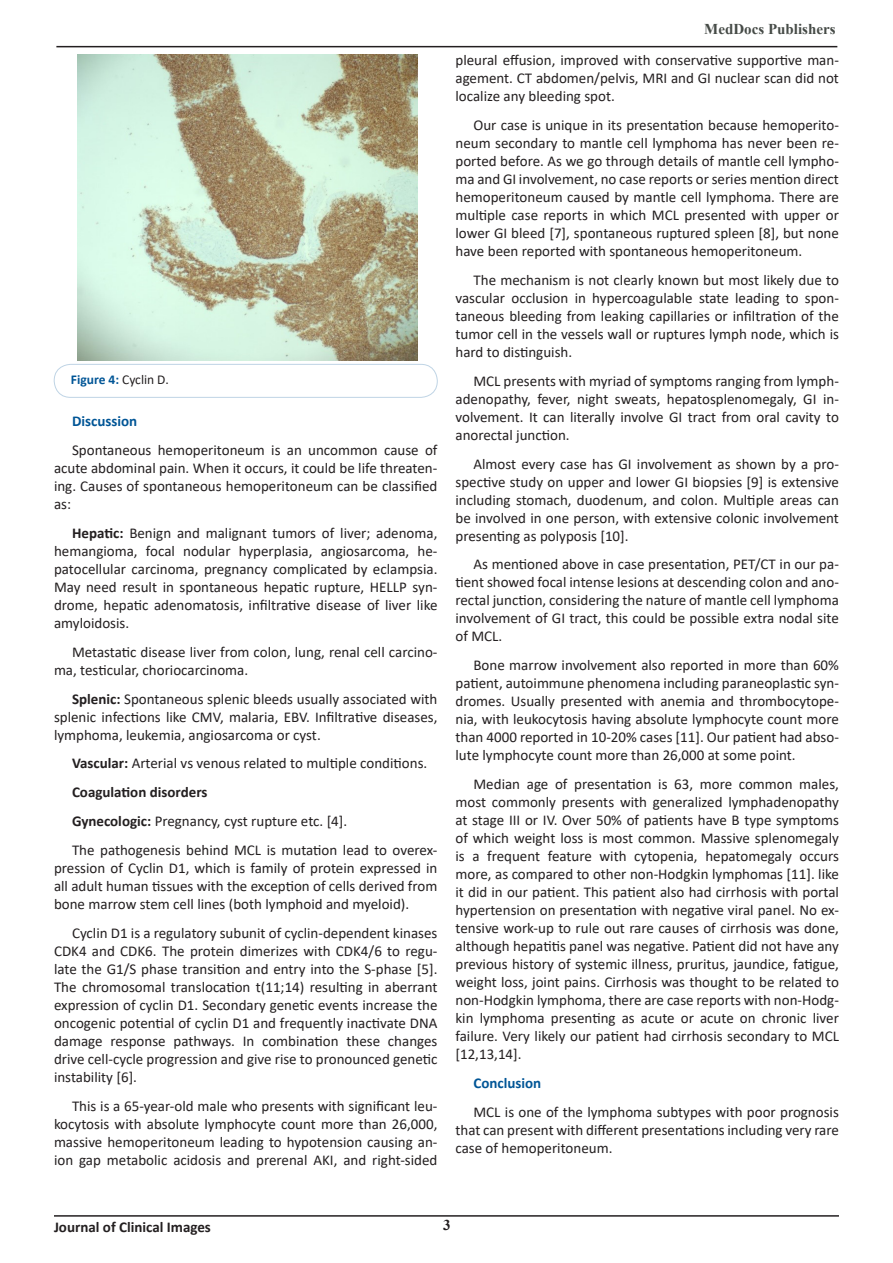
<style>
.page{position:relative;width:893px;height:1263px;background:#fff}
.page>*{position:absolute;margin:0;border:0;box-sizing:border-box;transform-origin:0 0}
.t1{font:15px/18px "Calibri";color:#231f20;text-align:justify}
.t2{font:700 15px "Calibri";color:#231f20}
.t3{font:700 15px "Calibri";color:#005596}
.t4{font:700 15px "Times New Roman";color:#464b47}
.t5{font:700 15px "Times New Roman";color:#231f20}
.t6{font:700 13.5px "Calibri";color:#005596}
.s1{font-weight:400;color:#231f20}
.s2{font-weight:700}
</style>
<div class="page">
<hr style="left:56px;top:46px;width:781px;height:1px;background:#231f20">
<hr style="left:54px;top:1215px;width:785px;height:2px;background:#231f20">
<div style="left:54px;top:364px;width:383px;height:34px;border:1px solid #bfd4e5;border-radius:16px"></div>
<img style="left:77px;top:54px;width:341px;height:306px">
<p class="t6" style="left:71px;top:370px;width:99px">Figure 4: <span class="s1">Cyclin D.</span></p>
<p class="t3" style="left:72px;top:411px;width:67px">Discussion</p>
<p class="t1" style="left:54px;top:441px;width:385px;text-indent:18px">Spontaneous hemoperitoneum is an uncommon cause of acute abdominal pain. When it occurs, it could be life threaten&shy;ing. Causes of spontaneous hemoperitoneum can be classified as:</p>
<p class="t1" style="left:54px;top:524px;width:385px;text-indent:18px"><span class="s2">Hepatic:</span> Benign and malignant tumors of liver; adenoma, hemangioma, focal nodular hyperplasia, angiosarcoma, he&shy;patocellular carcinoma, pregnancy complicated by eclampsia.<br>May need result in spontaneous hepatic rupture, HELLP syn&shy;drome, hepatic adenomatosis, infiltrative disease of liver like amyloidosis.</p>
<p class="t1" style="left:54px;top:642px;width:385px;text-indent:18px">Metastatic disease liver from colon, lung, renal cell carcino&shy;ma, testicular, choriocarcinoma.</p>
<p class="t1" style="left:54px;top:689px;width:385px;text-indent:18px"><span class="s2">Splenic:</span> Spontaneous splenic bleeds usually associated with splenic infections like CMV, malaria, EBV. Infiltrative diseases, lymphoma, leukemia, angiosarcoma or cyst.</p>
<p class="t1" style="left:72px;top:754px;width:357px"><span class="s2">Vascular:</span> Arterial vs venous related to multiple conditions.</p>
<p class="t2" style="left:72px;top:782px;width:137px">Coagulation disorders</p>
<p class="t1" style="left:72px;top:812px;width:277px"><span class="s2">Gynecologic:</span> Pregnancy, cyst rupture etc. [4].</p>
<p class="t1" style="left:54px;top:840px;width:385px;text-indent:18px">The pathogenesis behind MCL is mutation lead to overex&shy;pression of Cyclin D1, which is family of protein expressed in all adult human tissues with the exception of cells derived from bone marrow stem cell lines (both lymphoid and myeloid).</p>
<p class="t1" style="left:54px;top:923px;width:385px;text-indent:18px">Cyclin D1 is a regulatory subunit of cyclin-dependent kinases CDK4 and CDK6. The protein dimerizes with CDK4/6 to regu&shy;late the G1/S phase transition and entry into the S-phase [5].<br>The chromosomal translocation t(11;14) resulting in aberrant expression of cyclin D1. Secondary genetic events increase the oncogenic potential of cyclin D1 and frequently inactivate DNA damage response pathways. In combination these changes drive cell-cycle progression and give rise to pronounced genetic instability [6].</p>
<p class="t1" style="left:54px;top:1096px;width:385px;text-indent:18px">This is a 65-year-old male who presents with significant leu&shy;kocytosis with absolute lymphocyte count more than 26,000, massive hemoperitoneum leading to hypotension causing an&shy;ion gap metabolic acidosis and prerenal AKI, and right-sided</p>
<p class="t4" style="left:704px;top:19px;width:133px">MedDocs Publishers</p>
<p class="t1" style="left:455px;top:51px;width:385px">pleural effusion, improved with conservative supportive man&shy;agement. CT abdomen/pelvis, MRI and GI nuclear scan did not localize any bleeding spot.</p>
<p class="t1" style="left:455px;top:116px;width:385px;text-indent:18px">Our case is unique in its presentation because hemoperito&shy;neum secondary to mantle cell lymphoma has never been re&shy;ported before. As we go through details of mantle cell lympho&shy;ma and GI involvement, no case reports or series mention direct hemoperitoneum caused by mantle cell lymphoma. There are multiple case reports in which MCL presented with upper or lower GI bleed [7], spontaneous ruptured spleen [8], but none have been reported with spontaneous hemoperitoneum.</p>
<p class="t1" style="left:455px;top:270px;width:385px;text-indent:18px">The mechanism is not clearly known but most likely due to vascular occlusion in hypercoagulable state leading to spon&shy;taneous bleeding from leaking capillaries or infiltration of the tumor cell in the vessels wall or ruptures lymph node, which is hard to distinguish.</p>
<p class="t1" style="left:455px;top:371px;width:385px;text-indent:18px">MCL presents with myriad of symptoms ranging from lymph&shy;adenopathy, fever, night sweats, hepatosplenomegaly, GI in&shy;volvement. It can literally involve GI tract from oral cavity to anorectal junction.</p>
<p class="t1" style="left:455px;top:454px;width:385px;text-indent:18px">Almost every case has GI involvement as shown by a pro&shy;spective study on upper and lower GI biopsies [9] is extensive including stomach, duodenum, and colon. Multiple areas can be involved in one person, with extensive colonic involvement presenting as polyposis [10].</p>
<p class="t1" style="left:455px;top:555px;width:385px;text-indent:18px">As mentioned above in case presentation, PET/CT in our pa&shy;tient showed focal intense lesions at descending colon and ano&shy;rectal junction, considering the nature of mantle cell lymphoma involvement of GI tract, this could be possible extra nodal site of MCL.</p>
<p class="t1" style="left:455px;top:656px;width:385px;text-indent:18px">Bone marrow involvement also reported in more than 60% patient, autoimmune phenomena including paraneoplastic syn&shy;dromes. Usually presented with anemia and thrombocytope&shy;nia, with leukocytosis having absolute lymphocyte count more than 4000 reported in 10-20% cases [11]. Our patient had abso&shy;lute lymphocyte count more than 26,000 at some point.</p>
<p class="t1" style="left:455px;top:774px;width:385px;text-indent:18px">Median age of presentation is 63, more common males, most commonly presents with generalized lymphadenopathy at stage III or IV. Over 50% of patients have B type symptoms of which weight loss is most common. Massive splenomegaly is a frequent feature with cytopenia, hepatomegaly occurs more, as compared to other non-Hodgkin lymphomas [11]. like it did in our patient. This patient also had cirrhosis with portal hypertension on presentation with negative viral panel. No ex&shy;tensive work-up to rule out rare causes of cirrhosis was done, although hepatitis panel was negative. Patient did not have any previous history of systemic illness, pruritus, jaundice, fatigue, weight loss, joint pains. Cirrhosis was thought to be related to non-Hodgkin lymphoma, there are case reports with non-Hodg&shy;kin lymphoma presenting as acute or acute on chronic liver failure. Very likely our patient had cirrhosis secondary to MCL [12,13,14].</p>
<p class="t3" style="left:473px;top:1072px;width:69px">Conclusion</p>
<p class="t1" style="left:455px;top:1102px;width:385px;text-indent:18px">MCL is one of the lymphoma subtypes with poor prognosis that can present with different presentations including very rare case of hemoperitoneum.</p>
<p class="t2" style="left:54px;top:1216px;width:158px">Journal of Clinical Images</p>
<p class="t5" style="left:443px;top:1214px;width:9px">3</p>
</div>
